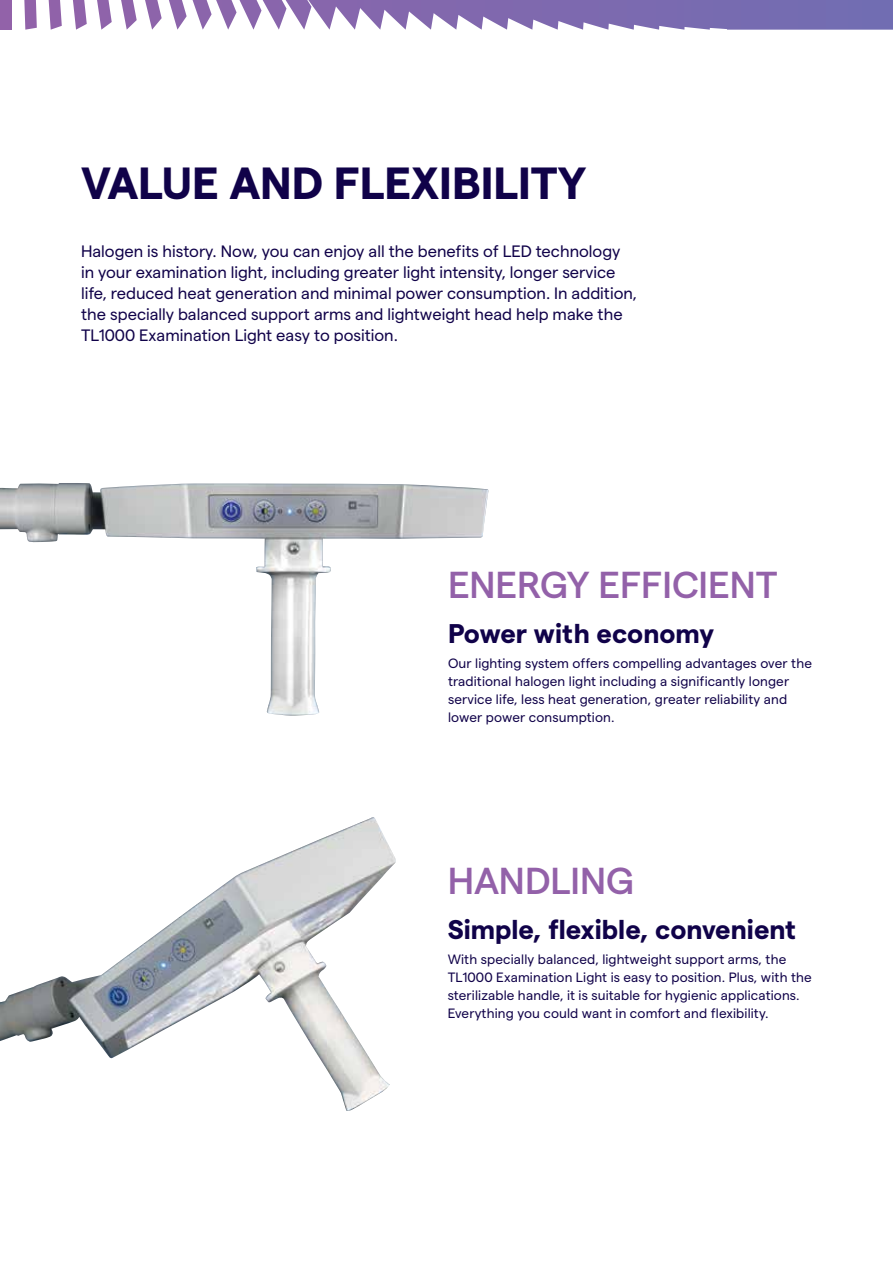
<style>
.page{position:relative;width:893px;height:1263px;background:#fff}
.page>*{position:absolute;margin:0;border:0;box-sizing:border-box;transform-origin:0 0}
.t1{font:700 45px "Matter";color:#100249}
.t2{font:500 37.5px "Matter";color:#9361a9}
.t3{font:700 27px "Matter";color:#100249}
.t4{font:16.5px/21px "Matter";color:#100249}
.t5{font:13.5px/18px "Matter";letter-spacing:.01em;color:#100249}
</style>
<div class="page">
<img style="left:0;top:817px;width:396px;height:294px">
<img style="left:0;top:483px;width:489px;height:233px">
<svg style="left:24px;top:0;width:869px;height:30px"></svg>
<div style="left:0;top:0;width:12px;height:30px;background:#9262a9"></div>
<h1 class="t1" style="left:81px;top:150px;width:507px">VALUE AND FLEXIBILITY</h1>
<p class="t4" style="left:81px;top:239px;width:558px">Halogen is history. Now, you can enjoy all the benefits of LED technology in your examination light, including greater light intensity, longer service life, reduced heat generation and minimal power consumption. In addition, the specially balanced support arms and lightweight head help make the TL1000 Examination Light easy to position.</p>
<h2 class="t2" style="left:448px;top:557px;width:331px">ENERGY EFFICIENT</h2>
<h3 class="t3" style="left:448px;top:613px;width:268px">Power with economy</h3>
<p class="t5" style="left:448px;top:653px;width:365px">Our lighting system offers compelling advantages over the traditional halogen light including a significantly longer service life, less heat generation, greater reliability and lower power consumption.</p>
<h2 class="t2" style="left:448px;top:853px;width:188px">HANDLING</h2>
<h3 class="t3" style="left:448px;top:909px;width:350px">Simple, flexible, convenient</h3>
<p class="t5" style="left:448px;top:949px;width:366px">With specially balanced, lightweight support arms, the TL1000 Examination Light is easy to position. Plus, with the sterilizable handle, it is suitable for hygienic applications.<br>Everything you could want in comfort and flexibility.</p>
</div>
